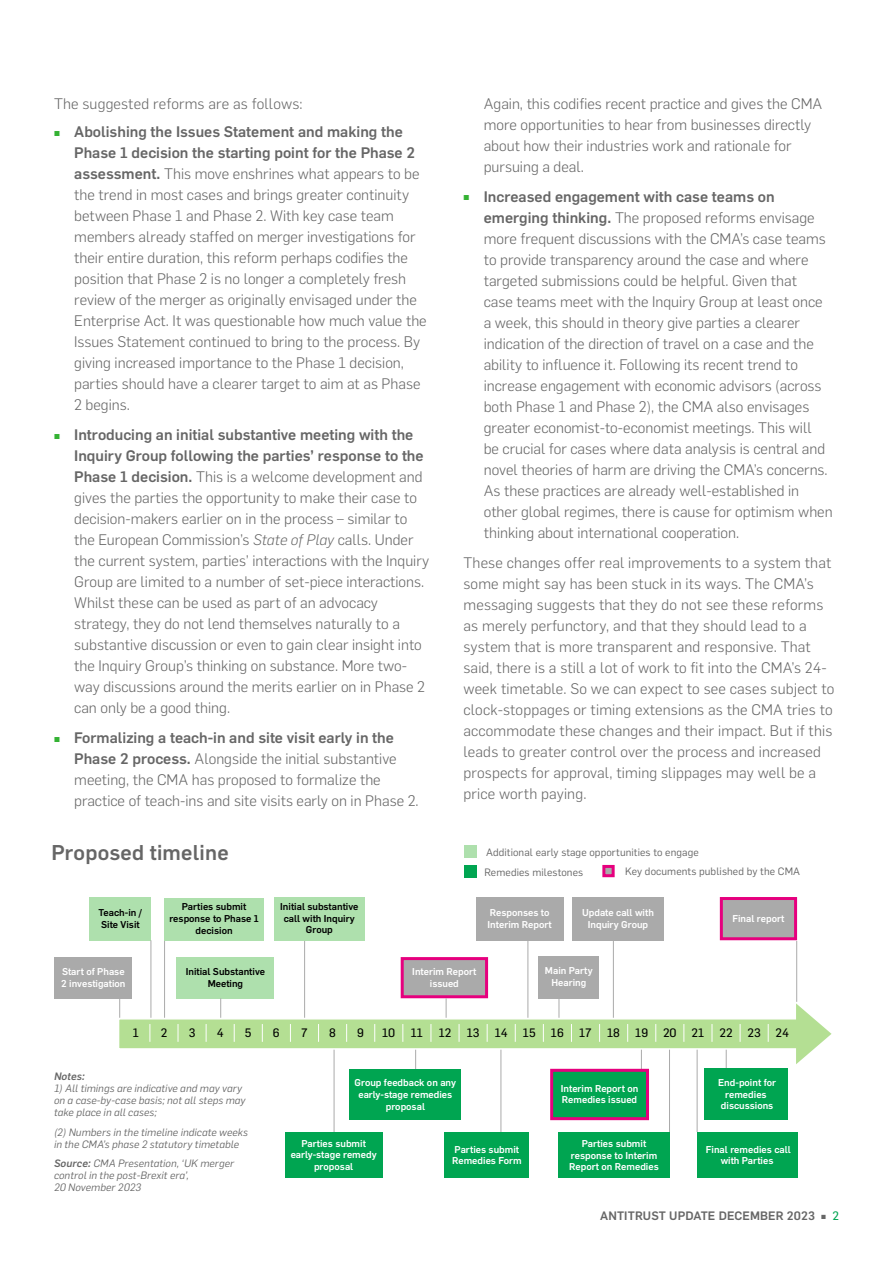
<style>
.page{position:relative;width:893px;height:1263px;background:#fff}
.page>*{position:absolute;margin:0;border:0;box-sizing:border-box;transform-origin:0 0}
.t1{font:500 21px "Flama";letter-spacing:.01em;color:#666}
.t2{font:300 15px/21px "Flama";color:#666}
.t3{font:12px "Flama Basic";color:#000}
.t4{font:500 12px "Flama";letter-spacing:.01em;color:#666}
.t5{font:italic 10.5px/12px "Flama";letter-spacing:.01em;color:#666}
.t6{font:10.5px/19.5px "Flama";letter-spacing:.01em;color:#666}
.t7{font:italic 500 10.5px "Flama";letter-spacing:.01em;color:#666}
.t8{font:500 9.75px/11.7px "Flama";color:#fff;text-align:center}
.t9{font:500 9.75px/11.7px "Flama";color:#000;text-align:center}
.s1{font-size:9px;color:#34b233}
.s2{font-weight:500}
.s3{font-style:italic}
.s4{font-family:"Flama Basic";font-weight:400;font-size:7.5px}
.s5{font-family:"Flama Basic";font-weight:400;color:#00a551}
</style>
<div class="page">
<div style="left:464px;top:845px;width:12px;height:13px;background:#aee0ad"></div>
<div style="left:464px;top:865px;width:12px;height:12px;background:#00a551"></div>
<div style="left:602px;top:865px;width:13px;height:12px;background:#aaa;border:3px solid #e6007e"></div>
<div style="left:55px;top:957px;width:77px;height:41px;background:#aaa"></div>
<div style="left:476px;top:897px;width:87px;height:44px;background:#aaa"></div>
<div style="left:539px;top:956px;width:60px;height:42px;background:#aaa"></div>
<div style="left:572px;top:897px;width:92px;height:43px;background:#aaa"></div>
<div style="left:402px;top:958px;width:85px;height:39px;background:#aaa"></div>
<div style="left:401px;top:957px;width:87px;height:41px;border:3px solid #e6007e"></div>
<div style="left:444px;top:1132px;width:85px;height:46px;background:#00a551"></div>
<div style="left:558px;top:1132px;width:112px;height:46px;background:#00a551"></div>
<div style="left:697px;top:1132px;width:100px;height:46px;background:#00a551"></div>
<div style="left:721px;top:898px;width:75px;height:41px;background:#aaa"></div>
<div style="left:720px;top:897px;width:77px;height:43px;border:3px solid #e6007e"></div>
<div style="left:90px;top:897px;width:61px;height:43px;background:#aee0ad"></div>
<div style="left:164px;top:898px;width:100px;height:42px;background:#aee0ad"></div>
<div style="left:177px;top:957px;width:97px;height:41px;background:#aee0ad"></div>
<div style="left:274px;top:897px;width:91px;height:43px;background:#aee0ad"></div>
<hr style="left:501px;top:1046px;width:1px;height:86px;background:#aaa">
<hr style="left:669px;top:1046px;width:1px;height:86px;background:#aaa">
<hr style="left:697px;top:1046px;width:1px;height:86px;background:#aaa">
<hr style="left:164px;top:941px;width:1px;height:77px;background:#aaa">
<hr style="left:304px;top:941px;width:1px;height:77px;background:#aaa">
<hr style="left:334px;top:1046px;width:1px;height:91px;background:#aaa">
<hr style="left:527px;top:941px;width:1px;height:77px;background:#aaa">
<hr style="left:613px;top:941px;width:1px;height:77px;background:#aaa">
<hr style="left:796px;top:941px;width:1px;height:61px;background:#aaa">
<hr style="left:151px;top:940px;width:1px;height:78px;background:#aaa">
<div style="left:350px;top:1069px;width:111px;height:51px;background:#00a551"></div>
<div style="left:285px;top:1132px;width:97px;height:46px;background:#00a551"></div>
<div style="left:552px;top:1070px;width:95px;height:49px;background:#00a551"></div>
<div style="left:550px;top:1069px;width:99px;height:51px;border:3px solid #e6007e"></div>
<div style="left:704px;top:1069px;width:84px;height:51px;background:#00a551"></div>
<svg style="left:117px;top:998px;width:714px;height:72px"></svg>
<p class="t2" style="left:54px;top:92px;width:250px">The suggested reforms are as follows:</p>
<p class="t2" style="left:74px;top:121px;width:354px;text-indent:-20px"><span class="s1">▪</span> <span class="s2">Abolishing the Issues Statement and making the Phase 1 decision the starting point for the Phase 2 assessment.</span> This move enshrines what appears to be the trend in most cases and brings greater continuity between Phase 1 and Phase 2. With key case team members already staffed on merger investigations for their entire duration, this reform perhaps codifies the position that Phase 2 is no longer a completely fresh review of the merger as originally envisaged under the Enterprise Act. It was questionable how much value the Issues Statement continued to bring to the process. By giving increased importance to the Phase 1 decision, parties should have a clearer target to aim at as Phase 2 begins.</p>
<p class="t2" style="left:74px;top:424px;width:357px;text-indent:-20px"><span class="s1">▪</span> <span class="s2">Introducing an initial substantive meeting with the Inquiry Group following the parties’ response to the Phase 1 decision.</span> This is a welcome development and gives the parties the opportunity to make their case to decision-makers earlier on in the process – similar to the European Commission’s <span class="s3">State of Play</span> calls. Under the current system, parties’ interactions with the Inquiry Group are limited to a number of set-piece interactions.<br>Whilst these can be used as part of an advocacy strategy, they do not lend themselves naturally to a substantive discussion or even to gain clear insight into the Inquiry Group’s thinking on substance. More two&shy;way discussions around the merits earlier on in Phase 2 can only be a good thing.</p>
<p class="t2" style="left:74px;top:727px;width:346px;text-indent:-20px"><span class="s1">▪</span> <span class="s2">Formalizing a teach-in and site visit early in the Phase 2 process.</span> Alongside the initial substantive meeting, the CMA has proposed to formalize the practice of teach-ins and site visits early on in Phase 2.</p>
<h1 class="t1" style="left:51px;top:837px;width:179px">Proposed timeline</h1>
<p class="t2" style="left:484px;top:92px;width:340px">Again, this codifies recent practice and gives the CMA more opportunities to hear from businesses directly about how their industries work and rationale for pursuing a deal.</p>
<p class="t2" style="left:484px;top:185px;width:350px;text-indent:-20px"><span class="s1">▪</span> <span class="s2">Increased engagement with case teams on emerging thinking.</span> The proposed reforms envisage more frequent discussions with the CMA’s case teams to provide transparency around the case and where targeted submissions could be helpful. Given that<br>case teams meet with the Inquiry Group at least once a week, this should in theory give parties a clearer indication of the direction of travel on a case and the ability to influence it. Following its recent trend to increase engagement with economic advisors (across both Phase 1 and Phase 2), the CMA also envisages greater economist-to-economist meetings. This will<br>be crucial for cases where data analysis is central and novel theories of harm are driving the CMA’s concerns.<br>As these practices are already well-established in other global regimes, there is cause for optimism when thinking about international cooperation.</p>
<p class="t2" style="left:463px;top:551px;width:372px">These changes offer real improvements to a system that some might say has been stuck in its ways. The CMA’s messaging suggests that they do not see these reforms as merely perfunctory, and that they should lead to a system that is more transparent and responsive. That said, there is a still a lot of work to fit into the CMA’s 24- week timetable. So we can expect to see cases subject to clock-stoppages or timing extensions as the CMA tries to accommodate these changes and their impact. But if this leads to greater control over the process and increased prospects for approval, timing slippages may well be a price worth paying.</p>
<p class="t6" style="left:484px;top:842px;width:216px">Additional early stage opportunities to engage<br>Remedies milestones</p>
<p class="t6" style="left:625px;top:861px;width:176px">Key documents published by the CMA</p>
<p class="t9" style="left:99px;top:906px;width:45px;text-align:left">Teach-in /<br>Site Visit</p>
<p class="t9" style="left:169px;top:900px;width:91px">Parties submit response to Phase 1 decision</p>
<p class="t9" style="left:186px;top:965px;width:81px">Initial Substantive<br>Meeting</p>
<p class="t8" style="left:61px;top:965px;width:66px;text-align:left">Start of Phase<br>2 investigation</p>
<p class="t9" style="left:280px;top:900px;width:80px">Initial substantive call with Inquiry<br>Group</p>
<p class="t8" style="left:412px;top:965px;width:66px">Interim Report issued</p>
<p class="t8" style="left:582px;top:906px;width:73px">Update call with<br>Inquiry Group</p>
<p class="t8" style="left:488px;top:906px;width:66px;text-align:left">Responses to<br>Interim Report</p>
<p class="t8" style="left:545px;top:964px;width:49px">Main Party<br>Hearing</p>
<p class="t8" style="left:732px;top:912px;width:54px">Final report</p>
<p class="t3" style="left:133px;top:1024px;width:8px">1</p>
<p class="t3" style="left:161px;top:1024px;width:8px">2</p>
<p class="t3" style="left:189px;top:1024px;width:8px">3</p>
<p class="t3" style="left:217px;top:1024px;width:8px">4</p>
<p class="t3" style="left:245px;top:1024px;width:8px">5</p>
<p class="t3" style="left:273px;top:1024px;width:8px">6</p>
<p class="t3" style="left:301px;top:1024px;width:8px">7</p>
<p class="t3" style="left:329px;top:1024px;width:8px">8</p>
<p class="t3" style="left:357px;top:1024px;width:8px">9</p>
<p class="t3" style="left:382px;top:1024px;width:15px">10</p>
<p class="t3" style="left:411px;top:1024px;width:14px">11</p>
<p class="t3" style="left:439px;top:1024px;width:14px">12</p>
<p class="t3" style="left:467px;top:1024px;width:14px">13</p>
<p class="t3" style="left:495px;top:1024px;width:15px">14</p>
<p class="t3" style="left:523px;top:1024px;width:14px">15</p>
<p class="t3" style="left:551px;top:1024px;width:14px">16</p>
<p class="t3" style="left:579px;top:1024px;width:14px">17</p>
<p class="t3" style="left:607px;top:1024px;width:14px">18</p>
<p class="t3" style="left:635px;top:1024px;width:70px">19 20 21</p>
<p class="t3" style="left:719px;top:1024px;width:71px">22 23 24</p>
<p class="t7" style="left:54px;top:1069px;width:32px">Notes:</p>
<p class="t5" style="left:54px;top:1082px;width:193px">1) All timings are indicative and may vary on a case-by-case basis; not all steps may take place in all cases;</p>
<p class="t5" style="left:54px;top:1125px;width:195px">(2) Numbers in the timeline indicate weeks in the CMA’s phase 2 statutory timetable</p>
<p class="t5" style="left:54px;top:1157px;width:182px"><span class="s2">Source:</span> CMA Presentation, ‘UK merger control in the post-Brexit era’,<br>20 November 2023</p>
<p class="t8" style="left:561px;top:1082px;width:79px;text-align:left">Interim Report on<br>Remedies issued</p>
<p class="t8" style="left:718px;top:1076px;width:59px">End-point for remedies discussions</p>
<p class="t8" style="left:355px;top:1076px;width:103px">Group feedback on any early-stage remedies proposal</p>
<p class="t8" style="left:291px;top:1136px;width:88px">Parties submit early-stage remedy proposal</p>
<p class="t8" style="left:452px;top:1142px;width:71px;text-align:left">Parties submit<br>Remedies Form</p>
<p class="t8" style="left:569px;top:1137px;width:91px">Parties submit response to Interim<br>Report on Remedies</p>
<p class="t8" style="left:706px;top:1142px;width:86px">Final remedies call with Parties</p>
<p class="t4" style="left:600px;top:1207px;width:240px">ANTITRUST UPDATE DECEMBER 2023 <span class="s4">▪</span> <span class="s5">2</span></p>
</div>
